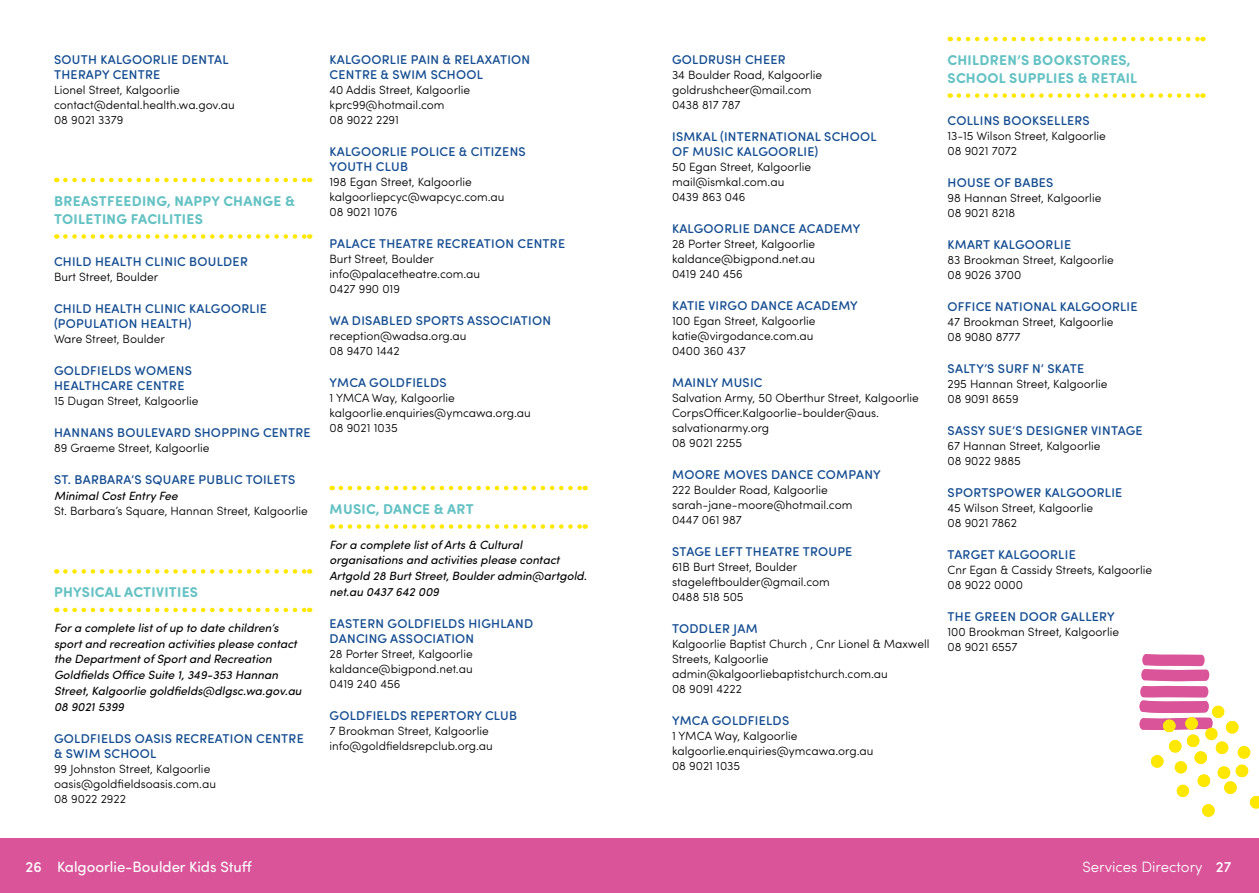
<style>
.page{position:relative;width:1259px;height:893px;background:#fff}
.page>*{position:absolute;margin:0;border:0;box-sizing:border-box;transform-origin:0 0}
.t1{font:15px "Sofia Pro Soft";color:#fff}
.t2{font:300 15px "Sofia Pro Soft";color:#fff}
.t3{font:700 14.25px/18px "Sofia Pro Soft";letter-spacing:.02em;color:#65c2c4}
.t4{font:500 12.75px/15px "Sofia Pro Soft";letter-spacing:.02em;color:#134c91}
.t5{font:300 12px/15px "Sofia Pro Soft";color:#000}
.t6{font:italic 12px/15.8px "Sofia Pro Soft";color:#000}
.s1{font-weight:500}
</style>
<div class="page">
<div style="left:0;top:839px;width:629px;height:54px;background:#d95499"></div>
<div style="left:629px;top:839px;width:630px;height:54px;background:#d95499"></div>
<svg style="left:958px;top:37px;width:245px;height:4px"></svg>
<svg style="left:958px;top:93px;width:245px;height:5px"></svg>
<svg style="left:65px;top:178px;width:245px;height:4px"></svg>
<svg style="left:65px;top:234px;width:245px;height:5px"></svg>
<svg style="left:65px;top:569px;width:245px;height:5px"></svg>
<svg style="left:65px;top:608px;width:245px;height:4px"></svg>
<svg style="left:341px;top:486px;width:245px;height:4px"></svg>
<svg style="left:341px;top:524px;width:245px;height:5px"></svg>
<svg style="left:1139px;top:654px;width:120px;height:163px"></svg>
<p class="t4" style="left:54px;top:51px;width:176px">SOUTH KALGOORLIE DENTAL<br>THERAPY CENTRE</p>
<p class="t5" style="left:54px;top:81px;width:182px">Lionel Street, Kalgoorlie contact@dental.health.wa.gov.au<br>08 9021 3379</p>
<p class="t3" style="left:54px;top:191px;width:242px">BREASTFEEDING, NAPPY CHANGE &amp;<br>TOILETING FACILITIES</p>
<p class="t4" style="left:54px;top:253px;width:195px">CHILD HEALTH CLINIC BOULDER</p>
<p class="t5" style="left:54px;top:269px;width:106px">Burt Street, Boulder</p>
<p class="t4" style="left:54px;top:300px;width:214px">CHILD HEALTH CLINIC KALGOORLIE (POPULATION HEALTH)</p>
<p class="t5" style="left:54px;top:331px;width:112px">Ware Street, Boulder</p>
<p class="t4" style="left:54px;top:362px;width:139px">GOLDFIELDS WOMENS<br>HEALTHCARE CENTRE</p>
<p class="t5" style="left:54px;top:393px;width:146px">15 Dugan Street, Kalgoorlie</p>
<p class="t4" style="left:54px;top:424px;width:258px">HANNANS BOULEVARD SHOPPING CENTRE</p>
<p class="t5" style="left:54px;top:440px;width:157px">89 Graeme Street, Kalgoorlie</p>
<p class="t4" style="left:54px;top:471px;width:243px">ST. BARBARA’S SQUARE PUBLIC TOILETS</p>
<p class="t6" style="left:54px;top:487px;width:125px">Minimal Cost Entry Fee</p>
<p class="t5" style="left:54px;top:503px;width:255px">St. Barbara’s Square, Hannan Street, Kalgoorlie</p>
<p class="t3" style="left:54px;top:582px;width:145px">PHYSICAL ACTIVITIES</p>
<p class="t6" style="left:54px;top:619px;width:249px">For a complete list of up to date children’s sport and recreation activities please contact the Department of Sport and Recreation Goldfields Office Suite 1, 349-353 Hannan Street, Kalgoorlie goldfields@dlgsc.wa.gov.au 08 9021 5399</p>
<p class="t4" style="left:54px;top:730px;width:251px">GOLDFIELDS OASIS RECREATION CENTRE &amp; SWIM SCHOOL</p>
<p class="t5" style="left:54px;top:760px;width:163px">99 Johnston Street, Kalgoorlie oasis@goldfieldsoasis.com.au<br>08 9022 2922</p>
<p class="t4" style="left:330px;top:51px;width:202px">KALGOORLIE PAIN &amp; RELAXATION<br>CENTRE &amp; SWIM SCHOOL</p>
<p class="t5" style="left:329px;top:81px;width:142px">40 Addis Street, Kalgoorlie kprc99@hotmail.com<br>08 9022 2291</p>
<p class="t4" style="left:330px;top:143px;width:198px">KALGOORLIE POLICE &amp; CITIZENS<br>YOUTH CLUB</p>
<p class="t5" style="left:329px;top:173px;width:177px">198 Egan Street, Kalgoorlie kalgoorliepcyc@wapcyc.com.au<br>08 9021 1076</p>
<p class="t4" style="left:330px;top:235px;width:237px">PALACE THEATRE RECREATION CENTRE</p>
<p class="t5" style="left:329px;top:250px;width:152px">Burt Street, Boulder info@palacetheatre.com.au<br>0427 990 019</p>
<p class="t4" style="left:330px;top:312px;width:223px">WA DISABLED SPORTS ASSOCIATION</p>
<p class="t5" style="left:329px;top:327px;width:139px">reception@wadsa.org.au<br>08 9470 1442</p>
<p class="t4" style="left:330px;top:374px;width:119px">YMCA GOLDFIELDS</p>
<p class="t5" style="left:329px;top:389px;width:203px">1 YMCA Way, Kalgoorlie kalgoorlie.enquiries@ymcawa.org.au<br>08 9021 1035</p>
<p class="t3" style="left:330px;top:499px;width:145px">MUSIC, DANCE &amp; ART</p>
<p class="t6" style="left:329px;top:536px;width:259px">For a complete list of Arts &amp; Cultural organisations and activities please contact Artgold 28 Burt Street, Boulder admin@artgold. net.au 0437 642 009</p>
<p class="t4" style="left:330px;top:615px;width:205px">EASTERN GOLDFIELDS HIGHLAND<br>DANCING ASSOCIATION</p>
<p class="t5" style="left:329px;top:646px;width:145px;text-align:justify">28 Porter Street, Kalgoorlie kaldance@bigpond.net.au 0419 240 456</p>
<p class="t4" style="left:330px;top:707px;width:189px">GOLDFIELDS REPERTORY CLUB</p>
<p class="t5" style="left:329px;top:723px;width:165px">7 Brookman Street, Kalgoorlie info@goldfieldsrepclub.org.au</p>
<p class="t4" style="left:672px;top:51px;width:115px">GOLDRUSH CHEER</p>
<p class="t5" style="left:672px;top:66px;width:152px">34 Boulder Road, Kalgoorlie goldrushcheer@mail.com<br>0438 817 787</p>
<p class="t4" style="left:672px;top:128px;width:206px">ISMKAL (INTERNATIONAL SCHOOL<br>OF MUSIC KALGOORLIE)</p>
<p class="t5" style="left:672px;top:158px;width:141px">50 Egan Street, Kalgoorlie mail@ismkal.com.au<br>0439 863 046</p>
<p class="t4" style="left:672px;top:220px;width:190px">KALGOORLIE DANCE ACADEMY</p>
<p class="t5" style="left:672px;top:235px;width:145px;text-align:justify">28 Porter Street, Kalgoorlie kaldance@bigpond.net.au 0419 240 456</p>
<p class="t4" style="left:672px;top:297px;width:187px">KATIE VIRGO DANCE ACADEMY</p>
<p class="t5" style="left:672px;top:312px;width:145px">100 Egan Street, Kalgoorlie katie@virgodance.com.au<br>0400 360 437</p>
<p class="t4" style="left:672px;top:374px;width:92px">MAINLY MUSIC</p>
<p class="t5" style="left:672px;top:389px;width:248px">Salvation Army, 50 Oberthur Street, Kalgoorlie<br>CorpsOfficer.Kalgoorlie-boulder@aus. salvationarmy.org<br>08 9021 2255</p>
<p class="t4" style="left:672px;top:466px;width:210px">MOORE MOVES DANCE COMPANY</p>
<p class="t5" style="left:672px;top:481px;width:182px">222 Boulder Road, Kalgoorlie sarah-jane-moore@hotmail.com<br>0447 061 987</p>
<p class="t4" style="left:672px;top:543px;width:182px">STAGE LEFT THEATRE TROUPE</p>
<p class="t5" style="left:672px;top:558px;width:159px">61B Burt Street, Boulder stageleftboulder@gmail.com<br>0488 518 505</p>
<p class="t4" style="left:672px;top:620px;width:87px">TODDLER JAM</p>
<p class="t5" style="left:672px;top:635px;width:259px">Kalgoorlie Baptist Church , Cnr Lionel &amp; Maxwell<br>Streets, Kalgoorlie admin@kalgoorliebaptistchurch.com.au<br>08 9091 4222</p>
<p class="t4" style="left:672px;top:712px;width:119px">YMCA GOLDFIELDS</p>
<p class="t5" style="left:672px;top:727px;width:203px">1 YMCA Way, Kalgoorlie kalgoorlie.enquiries@ymcawa.org.au<br>08 9021 1035</p>
<p class="t3" style="left:947px;top:50px;width:191px">CHILDREN’S BOOKSTORES,<br>SCHOOL SUPPLIES &amp; RETAIL</p>
<p class="t4" style="left:947px;top:112px;width:144px">COLLINS BOOKSELLERS</p>
<p class="t5" style="left:947px;top:128px;width:160px">13-15 Wilson Street, Kalgoorlie<br>08 9021 7072</p>
<p class="t4" style="left:947px;top:175px;width:107px">HOUSE OF BABES</p>
<p class="t5" style="left:947px;top:190px;width:155px">98 Hannan Street, Kalgoorlie<br>08 9021 8218</p>
<p class="t4" style="left:947px;top:237px;width:125px">KMART KALGOORLIE</p>
<p class="t5" style="left:947px;top:252px;width:168px">83 Brookman Street, Kalgoorlie<br>08 9026 3700</p>
<p class="t4" style="left:947px;top:299px;width:191px">OFFICE NATIONAL KALGOORLIE</p>
<p class="t5" style="left:947px;top:314px;width:167px">47 Brookman Street, Kalgoorlie<br>08 9080 8777</p>
<p class="t4" style="left:947px;top:361px;width:138px">SALTY’S SURF N’ SKATE</p>
<p class="t5" style="left:947px;top:376px;width:161px">295 Hannan Street, Kalgoorlie<br>08 9091 8659</p>
<p class="t4" style="left:947px;top:423px;width:197px">SASSY SUE’S DESIGNER VINTAGE</p>
<p class="t5" style="left:947px;top:438px;width:155px">67 Hannan Street, Kalgoorlie<br>08 9022 9885</p>
<p class="t4" style="left:947px;top:485px;width:176px">SPORTSPOWER KALGOORLIE</p>
<p class="t5" style="left:947px;top:500px;width:147px">45 Wilson Street, Kalgoorlie<br>08 9021 7862</p>
<p class="t4" style="left:947px;top:547px;width:130px">TARGET KALGOORLIE</p>
<p class="t5" style="left:947px;top:562px;width:206px">Cnr Egan &amp; Cassidy Streets, Kalgoorlie<br>08 9022 0000</p>
<p class="t4" style="left:947px;top:609px;width:169px">THE GREEN DOOR GALLERY</p>
<p class="t5" style="left:947px;top:624px;width:173px">100 Brookman Street, Kalgoorlie<br>08 9021 6557</p>
<p class="t1" style="left:26px;top:856px;width:228px"><span class="s1">26</span> Kalgoorlie-Boulder Kids Stuff</p>
<p class="t2" style="left:1082px;top:856px;width:150px">Services Directory <span class="s1">27</span></p>
</div>
